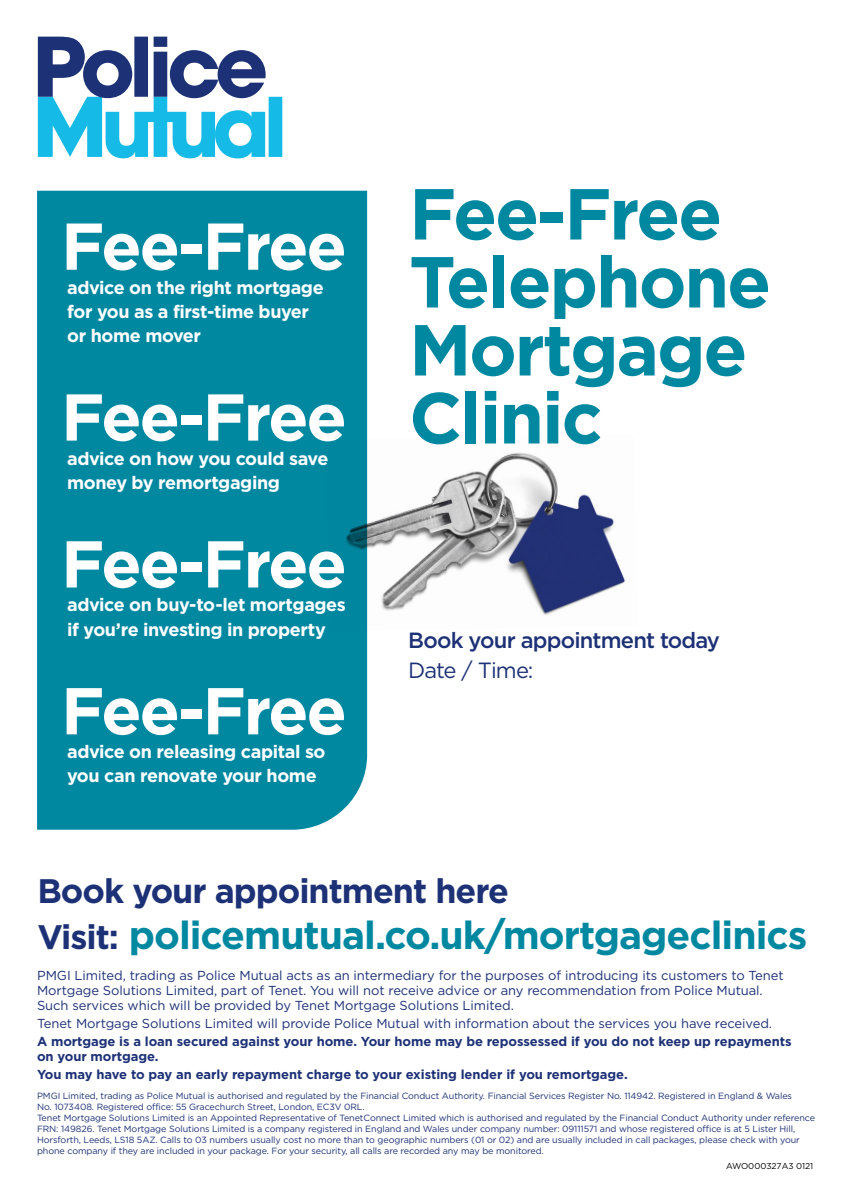
<style>
.page{position:relative;width:842px;height:1191px;background:#fff}
.page>*{position:absolute;margin:0;border:0;box-sizing:border-box;transform-origin:0 0}
.t1{font:700 72px/68px "Gotham";letter-spacing:-.03em;color:#0088a1}
.t2{font:700 66px "Gotham";letter-spacing:-.035em;color:#fff}
.t3{font:700 39px "Gotham";letter-spacing:-.025em;color:#0088a1}
.t4{font:700 34px "Gotham";letter-spacing:-.03em;color:#1d3176}
.t5{font:500 22px "Gotham";letter-spacing:-.035em;color:#1d3176}
.t6{font:22px "Gotham";letter-spacing:-.045em;color:#1d3176}
.t7{font:700 18px/24px "Gotham";letter-spacing:-.025em;color:#fff}
.t8{font:13px/15px "Gotham";letter-spacing:-.005em;color:#1d3176}
.t9{font:700 13px/15px "Gotham";letter-spacing:-.005em;color:#1d3176}
.t10{font:9px/11px "Gotham";letter-spacing:-.01em;color:#1d3176}
.t11{font:8.5px "Gotham";color:#000}
.s1{font-size:34px;color:#1d3176}
</style>
<div class="page">
<img style="left:367px;top:435px;width:259px;height:196px">
<div style="left:37px;top:191px;width:330px;height:638px;background:#0088a1"></div>
<svg style="left:38px;top:37px;width:244px;height:121px"></svg>
<h2 class="t2" style="left:61px;top:203px;width:287px">Fee-Free</h2>
<h3 class="t7" style="left:67px;top:275px;width:258px">advice on the right mortgage for you as a first-time buyer or home mover</h3>
<h2 class="t2" style="left:61px;top:373px;width:287px">Fee-Free</h2>
<h3 class="t7" style="left:67px;top:446px;width:263px">advice on how you could save money by remortgaging</h3>
<h2 class="t2" style="left:61px;top:520px;width:287px">Fee-Free</h2>
<h3 class="t7" style="left:67px;top:593px;width:280px">advice on buy-to-let mortgages if you’re investing in property</h3>
<h2 class="t2" style="left:61px;top:667px;width:287px">Fee-Free</h2>
<h3 class="t7" style="left:67px;top:740px;width:260px">advice on releasing capital so you can renovate your home</h3>
<h1 class="t1" style="left:409px;top:180px;width:364px">Fee-Free<br>Telephone<br>Mortgage<br>Clinic</h1>
<h3 class="t5" style="left:408px;top:626px;width:313px">Book your appointment today</h3>
<h3 class="t6" style="left:408px;top:656px;width:127px">Date / Time:</h3>
<h3 class="t4" style="left:37px;top:868px;width:473px">Book your appointment here</h3>
<h3 class="t3" style="left:37px;top:909px;width:771px"><span class="s1">Visit:</span> policemutual.co.uk/mortgageclinics</h3>
<p class="t8" style="left:37px;top:967px;width:748px">PMGI Limited, trading as Police Mutual acts as an intermediary for the purposes of introducing its customers to Tenet<br>Mortgage Solutions Limited, part of Tenet. You will not receive advice or any recommendation from Police Mutual.<br>Such services which will be provided by Tenet Mortgage Solutions Limited.</p>
<h3 class="t8" style="left:37px;top:1015px;width:736px">Tenet Mortgage Solutions Limited will provide Police Mutual with information about the services you have received.</h3>
<h3 class="t9" style="left:37px;top:1033px;width:756px">A mortgage is a loan secured against your home. Your home may be repossessed if you do not keep up repayments on your mortgage.</h3>
<h3 class="t9" style="left:37px;top:1066px;width:592px">You may have to pay an early repayment charge to your existing lender if you remortgage.</h3>
<p class="t10" style="left:37px;top:1090px;width:779px">PMGI Limited, trading as Police Mutual is authorised and regulated by the Financial Conduct Authority. Financial Services Register No. 114942. Registered in England &amp; Wales<br>No. 1073408. Registered office: 55 Gracechurch Street, London, EC3V 0RL.<br>Tenet Mortgage Solutions Limited is an Appointed Representative of TenetConnect Limited which is authorised and regulated by the Financial Conduct Authority under reference FRN: 149826. Tenet Mortgage Solutions Limited is a company registered in England and Wales under company number: 09111571 and whose registered office is at 5 Lister Hill, Horsforth, Leeds, LS18 5AZ. Calls to 03 numbers usually cost no more than to geographic numbers (01 or 02) and are usually included in call packages, please check with your phone company if they are included in your package. For your security, all calls are recorded any may be monitored.</p>
<p class="t11" style="left:726px;top:1161px;width:89px">AWO000327A3 0121</p>
</div>
